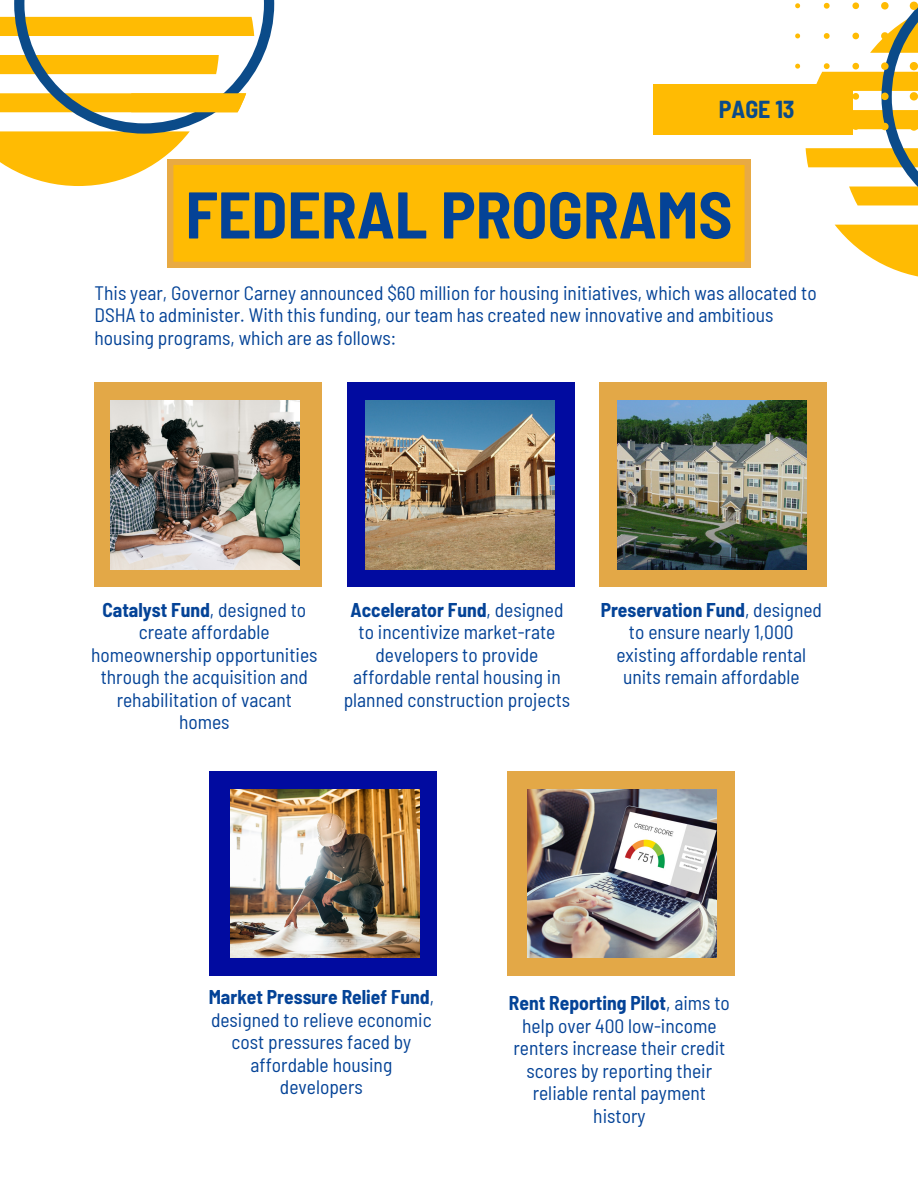
<style>
.page{position:relative;width:918px;height:1188px;background:#fff}
.page>*{position:absolute;margin:0;border:0;box-sizing:border-box;transform-origin:0 0}
.t1{font:700 semi-condensed 65.85px "Barlow";color:#044397}
.t2{font:700 semi-condensed 24px "Barlow";color:#0b4b89}
.t3{font:semi-condensed 19.5px/22.5px "Barlow";color:#044397;text-align:center}
.s1{font-weight:700}
</style>
<div class="page">
<div style="left:94px;top:383px;width:228px;height:204px;background:#e3a847"></div>
<img style="left:110px;top:401px;width:189px;height:168px">
<div style="left:653px;top:84px;width:200px;height:51px;background:#ffbb03"></div>
<svg style="left:168px;top:159px;width:582px;height:108px;background:#fcb90a"></svg>
<svg style="left:0;top:0;width:274px;height:186px"></svg>
<svg style="left:795px;top:3px;width:5px;height:5px"></svg>
<svg style="left:795px;top:33px;width:5px;height:5px"></svg>
<svg style="left:795px;top:64px;width:5px;height:5px"></svg>
<svg style="left:806px;top:1px;width:112px;height:276px"></svg>
<div style="left:209px;top:771px;width:228px;height:205px;background:#010ba0"></div>
<div style="left:507px;top:771px;width:228px;height:205px;background:#e3a847"></div>
<div style="left:347px;top:383px;width:227px;height:204px;background:#010ba0"></div>
<div style="left:599px;top:383px;width:228px;height:204px;background:#e3a847"></div>
<img style="left:365px;top:401px;width:189px;height:168px">
<img style="left:617px;top:401px;width:189px;height:168px">
<img style="left:230px;top:789px;width:189px;height:169px">
<img style="left:528px;top:789px;width:189px;height:169px">
<p class="t2" style="left:719px;top:94px;width:77px">PAGE 13</p>
<h1 class="t1" style="left:185px;top:173px;width:549px">FEDERAL PROGRAMS</h1>
<p class="t3" style="left:94px;top:281px;width:724px;text-align:left">This year, Governor Carney announced $60 million for housing initiatives, which was allocated to<br>DSHA to administer. With this funding, our team has created new innovative and ambitious housing programs, which are as follows:</p>
<p class="t3" style="left:91px;top:598px;width:228px"><span class="s1">Catalyst Fund</span>, designed to create affordable homeownership opportunities through the acquisition and rehabilitation of vacant homes</p>
<p class="t3" style="left:344px;top:598px;width:228px"><span class="s1">Accelerator Fund</span>, designed to incentivize market-rate developers to provide affordable rental housing in planned construction projects</p>
<p class="t3" style="left:601px;top:598px;width:223px"><span class="s1">Preservation Fund</span>, designed to ensure nearly 1,000 existing affordable rental units remain affordable</p>
<p class="t3" style="left:209px;top:985px;width:227px"><span class="s1">Market Pressure Relief Fund</span>, designed to relieve economic cost pressures faced by affordable housing developers</p>
<p class="t3" style="left:509px;top:991px;width:223px"><span class="s1">Rent Reporting Pilot</span>, aims to help over 400 low-income renters increase their credit scores by reporting their reliable rental payment history</p>
</div>
